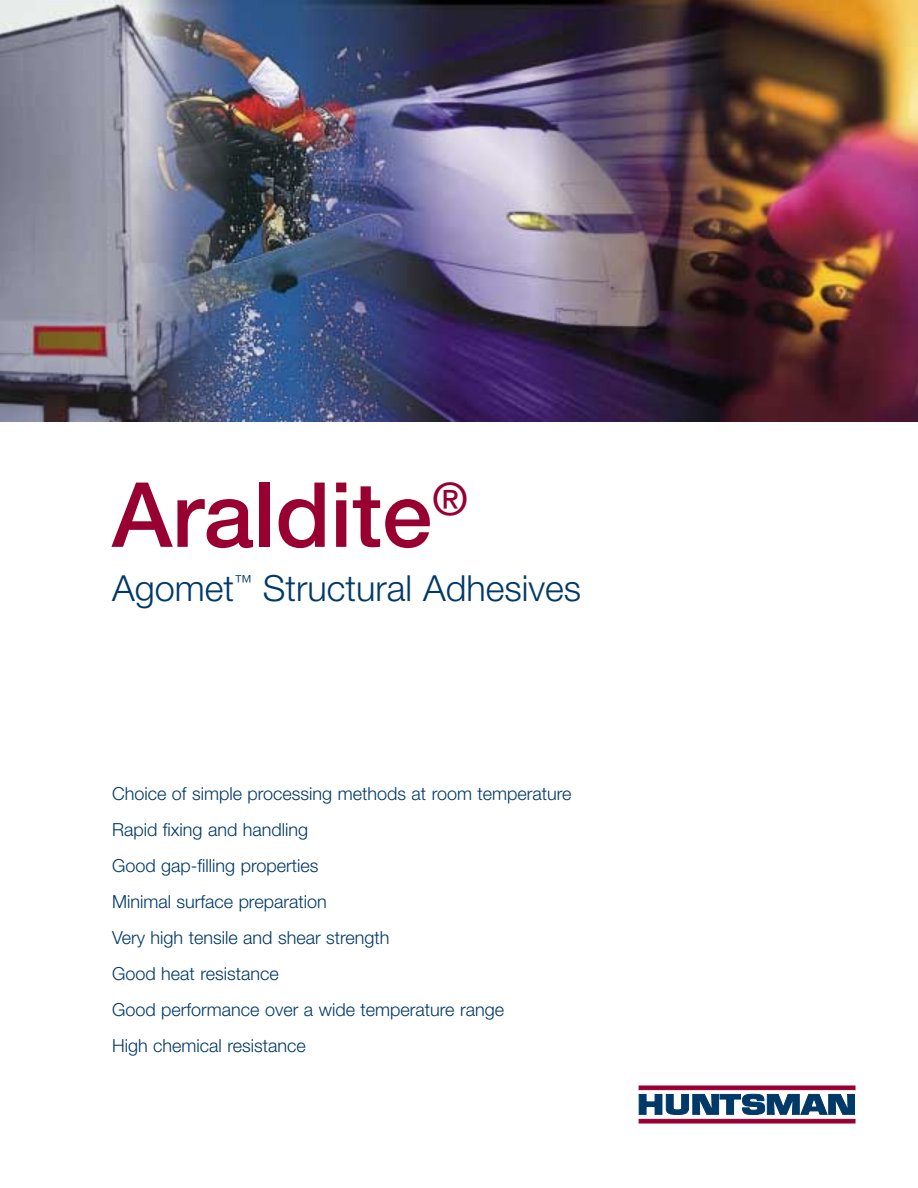
<style>
.page{position:relative;width:918px;height:1188px;background:#fff}
.page>*{position:absolute;margin:0;border:0;box-sizing:border-box;transform-origin:0 0}
.t1{font:500 90px "Helvetica Neue";color:#970031}
.t2{font:300 36px "Helvetica Neue";color:#003967}
.t3{font:300 18px/36px "Helvetica Neue";color:#003967}
</style>
<div class="page">
<img style="left:0;top:0;width:918px;height:421px">
<svg style="left:639px;top:1094px;width:216px;height:21px"></svg>
<div style="left:639px;top:1086px;width:216px;height:4px;background:#970031;border:1px solid #970031"></div>
<div style="left:639px;top:1119px;width:216px;height:4px;background:#970031;border:1px solid #970031"></div>
<h1 class="t1" style="left:112px;top:483px;width:358px">Araldite<sup>®</sup></h1>
<h2 class="t2" style="left:112px;top:575px;width:471px">Agomet<sup>™</sup> Structural Adhesives</h2>
<p class="t3" style="left:112px;top:777px;width:461px">Choice of simple processing methods at room temperature Rapid fixing and handling<br>Good gap-filling properties<br>Minimal surface preparation<br>Very high tensile and shear strength<br>Good heat resistance<br>Good performance over a wide temperature range<br>High chemical resistance</p>
</div>
